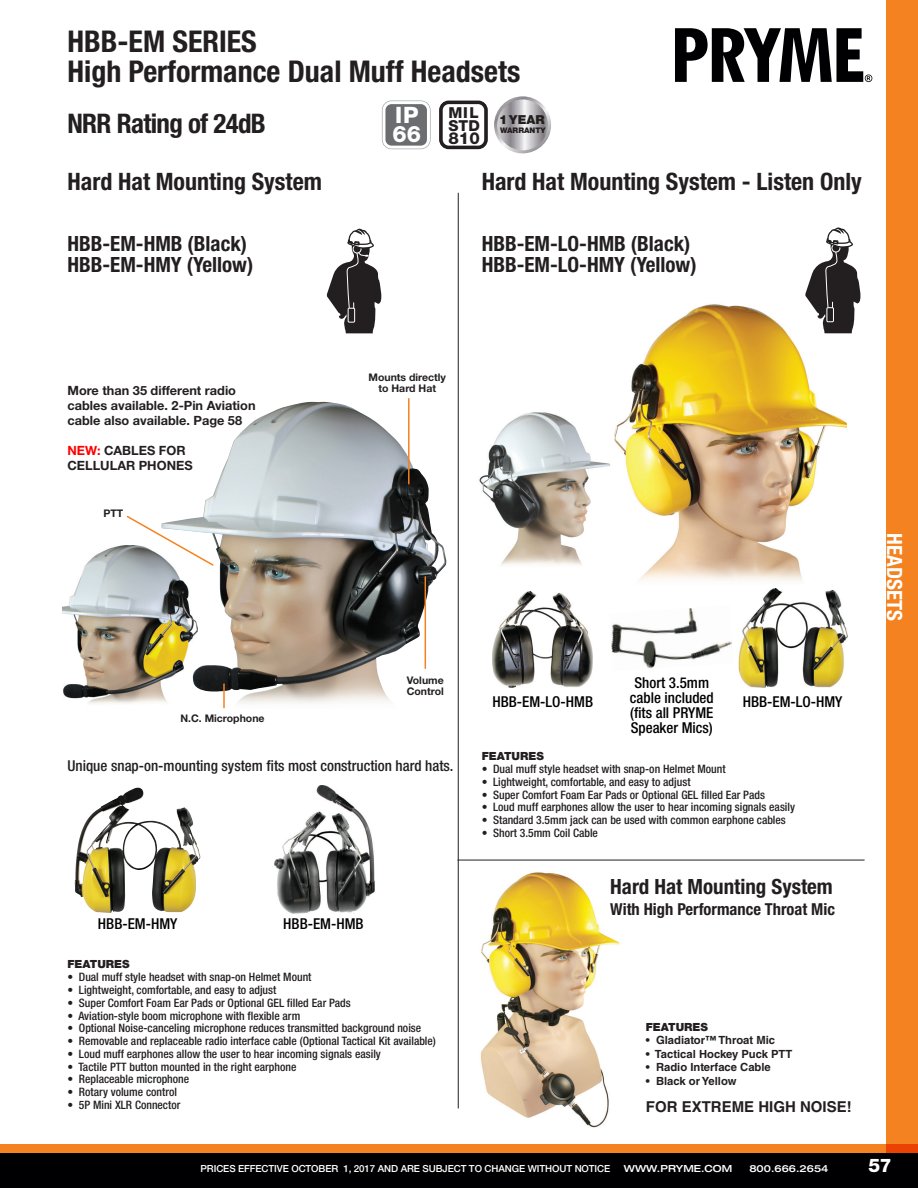
<style>
.page{position:relative;width:918px;height:1188px;background:#fff}
.page>*{position:absolute;margin:0;border:0;box-sizing:border-box;transform-origin:0 0}
.t1{font:700 condensed 30px "Helvetica Neue LT Std";color:#231f20}
.t2{font:700 condensed 27px "Helvetica Neue LT Std";letter-spacing:-.025em;color:#231f20}
.t3{font:700 condensed 24px "Helvetica Neue LT Std";color:#231f20}
.t4{font:800 22.65px/18.9px "Helvetica Neue LT Std";color:#fff}
.t5{font:700 condensed 21px "Helvetica Neue LT Std";color:#231f20}
.t6{font:700 condensed 21px "Helvetica Neue LT Std";color:#fff}
.t7{font:800 18.75px "Helvetica Neue LT Std";color:#fff}
.t8{font:700 condensed 16.5px "Helvetica Neue LT Std";color:#231f20}
.t9{font:800 16.5px "Helvetica Neue LT Std";color:#231f20}
.t10{font:800 15.15px/12.9px "Helvetica Neue LT Std";letter-spacing:.035em;color:#231f20}
.t11{font:500 condensed 15px "Helvetica Neue LT Std";color:#000}
.t12{font:500 condensed 15px "Helvetica Neue LT Std";color:#231f20}
.t13{font:700 15px "Helvetica LT Std";color:#231f20}
.t14{font:700 12.75px/15px "Helvetica Neue LT Std";color:#231f20}
.t15{font:900 12.45px "Helvetica Neue LT Std";color:#231f20}
.t16{font:500 condensed 11.7px "Helvetica Neue LT Std";color:#231f20}
.t17{font:700 11.25px "Helvetica LT Std";color:#231f20}
.t18{font:900 11.25px "Helvetica Neue LT Std";color:#231f20}
.t19{font:700 10.5px "Helvetica Neue LT Std";color:#231f20}
.t20{font:500 9.75px "Helvetica Neue LT Std";letter-spacing:-.01em;color:#fff}
.t21{font:500 expanded 9.75px "Helvetica Neue LT Std";color:#fff}
.t22{font:900 7.65px "Helvetica Neue LT Std";color:#231f20}
.s1{color:#f00}
</style>
<div class="page">
<div style="left:0;top:1153px;width:918px;height:35px;background:#000002"></div>
<svg style="left:675px;top:28px;width:197px;height:54px"></svg>
<img style="left:62px;top:545px;width:99px;height:159px">
<img style="left:480px;top:872px;width:140px;height:256px">
<img style="left:161px;top:402px;width:286px;height:307px">
<img style="left:75px;top:788px;width:123px;height:125px">
<img style="left:614px;top:304px;width:232px;height:277px">
<hr style="left:458px;top:193px;width:1px;height:915px;background:#231f20">
<img style="left:479px;top:412px;width:132px;height:153px">
<hr style="left:458px;top:860px;width:407px;height:1px;background:#231f20">
<hr style="left:408px;top:399px;width:2px;height:85px;background:#f58220">
<img style="left:493px;top:592px;width:100px;height:96px">
<img style="left:738px;top:588px;width:109px;height:100px">
<img style="left:274px;top:786px;width:101px;height:128px">
<img style="left:611px;top:608px;width:121px;height:61px">
<hr style="left:223px;top:684px;width:2px;height:24px;background:#f58220">
<hr style="left:425px;top:577px;width:1px;height:91px;background:#f58220">
<svg style="left:125px;top:515px;width:90px;height:52px"></svg>
<svg style="left:326px;top:228px;width:56px;height:105px"></svg>
<div style="left:348px;top:308px;width:7px;height:14px;border:1px solid #fff"></div>
<svg style="left:805px;top:227px;width:56px;height:106px"></svg>
<div style="left:827px;top:307px;width:7px;height:15px;border:1px solid #fff"></div>
<div style="left:0;top:1144px;width:918px;height:11px;background:#f58220"></div>
<div style="left:886px;top:0;width:32px;height:1153px;background:#f58220"></div>
<div style="left:382px;top:101px;width:49px;height:48px;border:4px solid #939598;border-radius:8px"></div>
<div style="left:384px;top:103px;width:44px;height:44px;background:#6c6d70;border-radius:8px"></div>
<div style="left:382px;top:101px;width:48px;height:48px;border:3px solid #fff;border-radius:8px"></div>
<div style="left:439px;top:101px;width:49px;height:48px;border:4px solid #211d1e;border-radius:8px"></div>
<div style="left:441px;top:103px;width:45px;height:44px;background:#fff;border-radius:8px"></div>
<div style="left:440px;top:101px;width:47px;height:48px;border:3px solid #231f20;border-radius:8px"></div>
<svg style="left:494px;top:96px;width:57px;height:57px"></svg>
<div style="left:474px;top:284px;width:155px;height:51px;background:#fff"></div>
<p class="t1" style="left:68px;top:23px;width:191px">HBB-EM SERIES</p>
<p class="t1" style="left:68px;top:53px;width:454px">High Performance Dual Muff Headsets</p>
<p class="t2" style="left:68px;top:107px;width:200px">NRR Rating of 24dB</p>
<p class="t4" style="left:393px;top:106px;width:30px">IP<br>66</p>
<p class="t10" style="left:448px;top:106px;width:33px">MIL<br>STD</p>
<p class="t9" style="left:448px;top:128px;width:33px">810</p>
<p class="t15" style="left:499px;top:112px;width:47px">1 YEAR</p>
<p class="t22" style="left:500px;top:126px;width:47px">WARRANTY</p>
<p class="t3" style="left:68px;top:167px;width:256px">Hard Hat Mounting System</p>
<p class="t3" style="left:482px;top:167px;width:382px">Hard Hat Mounting System - Listen Only</p>
<p class="t5" style="left:68px;top:231px;width:181px">HBB-EM-HMB (Black)</p>
<p class="t5" style="left:68px;top:252px;width:187px">HBB-EM-HMY (Yellow)</p>
<p class="t5" style="left:482px;top:231px;width:210px">HBB-EM-LO-HMB (Black)</p>
<p class="t5" style="left:482px;top:252px;width:216px">HBB-EM-LO-HMY (Yellow)</p>
<p class="t14" style="left:68px;top:383px;width:190px">More than 35 different radio cables available. 2-Pin Aviation cable also available. Page 58</p>
<p class="t14" style="left:68px;top:443px;width:120px"><span class="s1">NEW:</span> CABLES FOR</p>
<p class="t14" style="left:68px;top:458px;width:127px">CELLULAR PHONES</p>
<p class="t19" style="left:103px;top:506px;width:21px">PTT</p>
<p class="t19" style="left:369px;top:371px;width:79px">Mounts directly</p>
<p class="t19" style="left:379px;top:382px;width:59px">to Hard Hat</p>
<p class="t19" style="left:180px;top:712px;width:86px">N.C. Microphone</p>
<p class="t19" style="left:407px;top:674px;width:38px">Volume</p>
<p class="t19" style="left:407px;top:685px;width:39px">Control</p>
<p class="t12" style="left:68px;top:757px;width:388px">Unique snap-on-mounting system fits most construction hard hats.</p>
<p class="t11" style="left:98px;top:915px;width:81px">HBB-EM-HMY</p>
<p class="t11" style="left:283px;top:915px;width:82px">HBB-EM-HMB</p>
<p class="t18" style="left:68px;top:957px;width:64px">FEATURES</p>
<p class="t16" style="left:68px;top:970px;width:245px">• Dual muff style headset with snap-on Helmet Mount</p>
<p class="t16" style="left:68px;top:983px;width:210px">• Lightweight, comfortable, and easy to adjust</p>
<p class="t16" style="left:68px;top:996px;width:285px">• Super Comfort Foam Ear Pads or Optional GEL filled Ear Pads</p>
<p class="t16" style="left:68px;top:1009px;width:234px">• Aviation-style boom microphone with flexible arm</p>
<p class="t16" style="left:68px;top:1021px;width:355px">• Optional Noise-canceling microphone reduces transmitted background noise</p>
<p class="t16" style="left:68px;top:1034px;width:370px">• Removable and replaceable radio interface cable (Optional Tactical Kit available)</p>
<p class="t16" style="left:68px;top:1047px;width:315px">• Loud muff earphones allow the user to hear incoming signals easily</p>
<p class="t16" style="left:68px;top:1060px;width:230px">• Tactile PTT button mounted in the right earphone</p>
<p class="t16" style="left:68px;top:1072px;width:123px">• Replaceable microphone</p>
<p class="t16" style="left:68px;top:1085px;width:111px">• Rotary volume control</p>
<p class="t16" style="left:68px;top:1098px;width:114px">• 5P Mini XLR Connector</p>
<p class="t11" style="left:492px;top:693px;width:102px">HBB-EM-LO-HMB</p>
<p class="t11" style="left:635px;top:674px;width:76px">Short 3.5mm</p>
<p class="t11" style="left:630px;top:689px;width:85px">cable included</p>
<p class="t11" style="left:630px;top:704px;width:85px">(fits all PRYME</p>
<p class="t11" style="left:631px;top:719px;width:84px">Speaker Mics)</p>
<p class="t11" style="left:743px;top:693px;width:101px">HBB-EM-LO-HMY</p>
<p class="t18" style="left:482px;top:749px;width:64px">FEATURES</p>
<p class="t16" style="left:482px;top:762px;width:245px">• Dual muff style headset with snap-on Helmet Mount</p>
<p class="t16" style="left:482px;top:775px;width:210px">• Lightweight, comfortable, and easy to adjust</p>
<p class="t16" style="left:482px;top:788px;width:285px">• Super Comfort Foam Ear Pads or Optional GEL filled Ear Pads</p>
<p class="t16" style="left:482px;top:800px;width:315px">• Loud muff earphones allow the user to hear incoming signals easily</p>
<p class="t16" style="left:482px;top:813px;width:306px">• Standard 3.5mm jack can be used with common earphone cables</p>
<p class="t16" style="left:482px;top:826px;width:118px">• Short 3.5mm Coil Cable</p>
<p class="t5" style="left:610px;top:874px;width:224px">Hard Hat Mounting System</p>
<p class="t8" style="left:610px;top:899px;width:226px">With High Performance Throat Mic</p>
<p class="t18" style="left:646px;top:1020px;width:64px">FEATURES</p>
<p class="t17" style="left:646px;top:1033px;width:131px">• Gladiator™ Throat Mic</p>
<p class="t17" style="left:646px;top:1047px;width:148px">• Tactical Hockey Puck PTT</p>
<p class="t17" style="left:646px;top:1060px;width:126px">• Radio Interface Cable</p>
<p class="t17" style="left:646px;top:1074px;width:92px">• Black or Yellow</p>
<p class="t13" style="left:646px;top:1097px;width:207px">FOR EXTREME HIGH NOISE!</p>
<p class="t6" style="left:907px;top:533px;width:89px;rotate:90deg">HEADSETS</p>
<p class="t20" style="left:201px;top:1163px;width:411px">PRICES EFFECTIVE OCTOBER 1, 2017 AND ARE SUBJECT TO CHANGE WITHOUT NOTICE</p>
<p class="t21" style="left:624px;top:1163px;width:110px">WWW.PRYME.COM</p>
<p class="t21" style="left:749px;top:1163px;width:81px">800.666.2654</p>
<h3 class="t7" style="left:869px;top:1154px;width:25px">57</h3>
</div>
